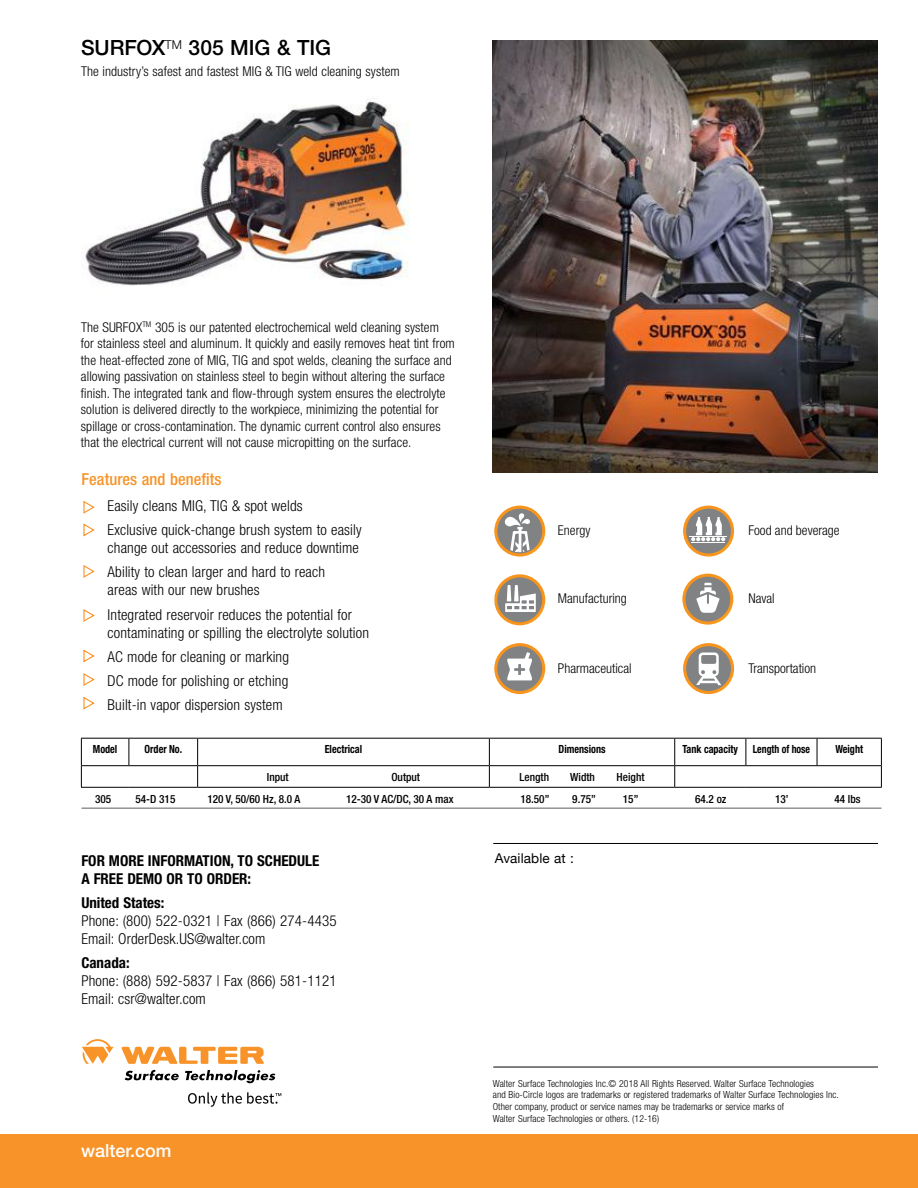
<style>
.page{position:relative;width:918px;height:1188px;background:#fff}
.page>*{position:absolute;margin:0;border:0;box-sizing:border-box;transform-origin:0 0}
.t1{font:500 21px "Helvetica Neue LT Std";color:#000}
.t2{font:500 18px "Helvetica Neue LT Std";color:#fff}
.t3{font:500 condensed 16.5px "Helvetica Neue LT Std";letter-spacing:.005em;color:#f79328}
.t4{font:300 condensed 15px/24.2px "Helvetica Neue LT Std";letter-spacing:.01em;color:#000}
.t5{font:700 condensed 15px/18px "Helvetica Neue LT Std";color:#000}
.t6{font:300 condensed 13.5px/16.5px "Helvetica Neue LT Std";letter-spacing:.005em;color:#000}
.t7{font:13.5px "Helvetica Neue";letter-spacing:.01em;color:#000}
.t8{font:500 condensed 11.25px "Helvetica Neue LT Std";color:#000}
.t9{font:700 condensed 11.25px "Helvetica Neue LT Std";color:#000;scale:.9 1}
.t10{font:700 condensed 11.25px "Helvetica Neue LT Std";color:#000;scale:.87 1}
.t11{font:300 condensed 9.75px/11.7px "Helvetica Neue LT Std";letter-spacing:.01em;color:#000}
</style>
<div class="page">
<img style="left:83px;top:98px;width:326px;height:188px">
<img style="left:493px;top:40px;width:385px;height:432px">
<div style="left:0;top:1134px;width:918px;height:54px;background:#f79328"></div>
<svg style="left:82px;top:1039px;width:32px;height:25px"></svg>
<svg style="left:121px;top:1047px;width:143px;height:17px"></svg>
<svg style="left:125px;top:1070px;width:54px;height:10px"></svg>
<svg style="left:185px;top:1070px;width:90px;height:13px"></svg>
<svg style="left:188px;top:1092px;width:93px;height:15px"></svg>
<svg style="left:83px;top:500px;width:12px;height:14px"></svg>
<svg style="left:83px;top:523px;width:12px;height:14px"></svg>
<svg style="left:83px;top:565px;width:12px;height:13px"></svg>
<svg style="left:83px;top:609px;width:12px;height:13px"></svg>
<svg style="left:83px;top:649px;width:12px;height:14px"></svg>
<svg style="left:83px;top:673px;width:12px;height:13px"></svg>
<svg style="left:83px;top:696px;width:12px;height:14px"></svg>
<hr style="left:493px;top:843px;width:385px;height:1px;background:#000">
<hr style="left:493px;top:1067px;width:385px;height:1px;background:#000">
<svg style="left:682px;top:574px;width:51px;height:51px"></svg>
<hr style="left:82px;top:808px;width:799px;height:1px;background:#6d6e70">
<svg style="left:129px;top:739px;width:1px;height:26px"></svg>
<svg style="left:746px;top:739px;width:1px;height:26px"></svg>
<svg style="left:817px;top:739px;width:1px;height:26px"></svg>
<svg style="left:197px;top:739px;width:1px;height:48px"></svg>
<svg style="left:489px;top:739px;width:1px;height:48px"></svg>
<svg style="left:674px;top:739px;width:1px;height:48px"></svg>
<svg style="left:881px;top:739px;width:1px;height:48px"></svg>
<hr style="left:81px;top:738px;width:48px;height:1px;background:#000">
<hr style="left:129px;top:738px;width:69px;height:1px;background:#000">
<hr style="left:198px;top:738px;width:291px;height:1px;background:#000">
<hr style="left:675px;top:738px;width:71px;height:1px;background:#000">
<hr style="left:746px;top:738px;width:71px;height:1px;background:#000">
<hr style="left:81px;top:765px;width:48px;height:1px;background:#000">
<hr style="left:129px;top:765px;width:69px;height:1px;background:#000">
<hr style="left:198px;top:765px;width:291px;height:1px;background:#000">
<hr style="left:675px;top:765px;width:71px;height:1px;background:#000">
<hr style="left:746px;top:765px;width:71px;height:1px;background:#000">
<svg style="left:81px;top:739px;width:1px;height:48px"></svg>
<hr style="left:81px;top:787px;width:48px;height:1px;background:#000">
<hr style="left:129px;top:787px;width:69px;height:1px;background:#000">
<hr style="left:198px;top:787px;width:291px;height:1px;background:#000">
<hr style="left:489px;top:787px;width:186px;height:1px;background:#000">
<hr style="left:675px;top:787px;width:71px;height:1px;background:#000">
<hr style="left:746px;top:787px;width:71px;height:1px;background:#000">
<hr style="left:817px;top:787px;width:65px;height:1px;background:#000">
<hr style="left:489px;top:738px;width:186px;height:1px;background:#000">
<hr style="left:489px;top:765px;width:186px;height:1px;background:#000">
<hr style="left:817px;top:738px;width:65px;height:1px;background:#000">
<hr style="left:817px;top:765px;width:65px;height:1px;background:#000">
<svg style="left:494px;top:506px;width:51px;height:51px"></svg>
<svg style="left:683px;top:506px;width:51px;height:51px"></svg>
<svg style="left:494px;top:574px;width:51px;height:51px"></svg>
<svg style="left:494px;top:643px;width:51px;height:51px"></svg>
<svg style="left:683px;top:643px;width:51px;height:51px"></svg>
<h1 class="t1" style="left:81px;top:36px;width:252px">SURFOX<sup>TM</sup> 305 MIG &amp; TIG</h1>
<p class="t6" style="left:81px;top:63px;width:320px">The industry’s safest and fastest MIG &amp; TIG weld cleaning system</p>
<p class="t6" style="left:81px;top:319px;width:375px">The SURFOX<sup>TM</sup> 305 is our patented electrochemical weld cleaning system for stainless steel and aluminum. It quickly and easily removes heat tint from the heat-effected zone of MIG, TIG and spot welds, cleaning the surface and allowing passivation on stainless steel to begin without altering the surface finish. The integrated tank and flow-through system ensures the electrolyte solution is delivered directly to the workpiece, minimizing the potential for spillage or cross-contamination. The dynamic current control also ensures that the electrical current will not cause micropitting on the surface.</p>
<p class="t3" style="left:82px;top:469px;width:142px">Features and benefits</p>
<p class="t4" style="left:108px;top:494px;width:256px">Easily cleans MIG, TIG &amp; spot welds<br>Exclusive quick-change brush system to easily</p>
<p class="t4" style="left:108px;top:536px;width:253px">change out accessories and reduce downtime<br>Ability to clean larger and hard to reach</p>
<p class="t4" style="left:108px;top:578px;width:246px">areas with our new brushes<br>Integrated reservoir reduces the potential for</p>
<p class="t4" style="left:108px;top:620px;width:263px">contaminating or spilling the electrolyte solution AC mode for cleaning or marking<br>DC mode for polishing or etching<br>Built-in vapor dispersion system</p>
<p class="t6" style="left:558px;top:522px;width:34px">Energy</p>
<p class="t6" style="left:748px;top:522px;width:93px">Food and beverage</p>
<p class="t6" style="left:558px;top:590px;width:70px">Manufacturing</p>
<p class="t6" style="left:748px;top:590px;width:28px">Naval</p>
<p class="t6" style="left:558px;top:660px;width:75px">Pharmaceutical</p>
<p class="t6" style="left:748px;top:660px;width:69px">Transportation</p>
<p class="t9" style="left:93px;top:742px;width:29px">Model</p>
<p class="t9" style="left:145px;top:742px;width:43px">Order No.</p>
<p class="t9" style="left:325px;top:742px;width:43px">Electrical</p>
<p class="t9" style="left:559px;top:742px;width:54px">Dimensions</p>
<p class="t9" style="left:682px;top:742px;width:63px">Tank capacity</p>
<p class="t10" style="left:753px;top:742px;width:67px">Length of hose</p>
<p class="t9" style="left:835px;top:742px;width:32px">Weight</p>
<p class="t8" style="left:267px;top:770px;width:23px">Input</p>
<p class="t8" style="left:391px;top:770px;width:30px">Output</p>
<p class="t8" style="left:520px;top:770px;width:31px">Length</p>
<p class="t8" style="left:570px;top:770px;width:26px">Width</p>
<p class="t8" style="left:617px;top:770px;width:29px">Height</p>
<p class="t8" style="left:95px;top:792px;width:18px">305</p>
<p class="t8" style="left:136px;top:792px;width:41px">54-D 315</p>
<p class="t8" style="left:208px;top:792px;width:94px">120 V, 50/60 Hz, 8.0 A</p>
<p class="t8" style="left:346px;top:792px;width:109px">12-30 V AC/DC, 30 A max</p>
<p class="t8" style="left:520px;top:792px;width:31px">18.50’’</p>
<p class="t8" style="left:572px;top:792px;width:25px">9.75’’</p>
<p class="t8" style="left:623px;top:792px;width:17px">15’’</p>
<p class="t8" style="left:695px;top:792px;width:33px">64.2 oz</p>
<p class="t8" style="left:775px;top:792px;width:15px">13’</p>
<p class="t8" style="left:834px;top:792px;width:28px">44 lbs</p>
<p class="t5" style="left:81px;top:851px;width:240px">FOR MORE INFORMATION, TO SCHEDULE<br>A FREE DEMO OR TO ORDER:</p>
<p class="t5" style="left:81px;top:893px;width:85px">United States:</p>
<p class="t4" style="left:81px;top:911px;width:257px;line-height:18px">Phone: (800) 522-0321 | Fax (866) 274-4435<br>Email: OrderDesk.US@walter.com</p>
<p class="t5" style="left:81px;top:954px;width:50px">Canada:</p>
<p class="t4" style="left:81px;top:972px;width:257px;line-height:18px">Phone: (888) 592-5837 | Fax (866) 581-1121<br>Email: csr@walter.com</p>
<h2 class="t2" style="left:81px;top:1140px;width:92px">walter.com</h2>
<p class="t7" style="left:495px;top:848px;width:81px">Available at :</p>
<p class="t11" style="left:493px;top:1077px;width:348px">Walter Surface Technologies Inc.© 2018 All Rights Reserved. Walter Surface Technologies<br>and Bio-Circle logos are trademarks or registered trademarks of Walter Surface Technologies Inc.<br>Other company, product or service names may be trademarks or service marks of<br>Walter Surface Technologies or others. (12-16)</p>
</div>
